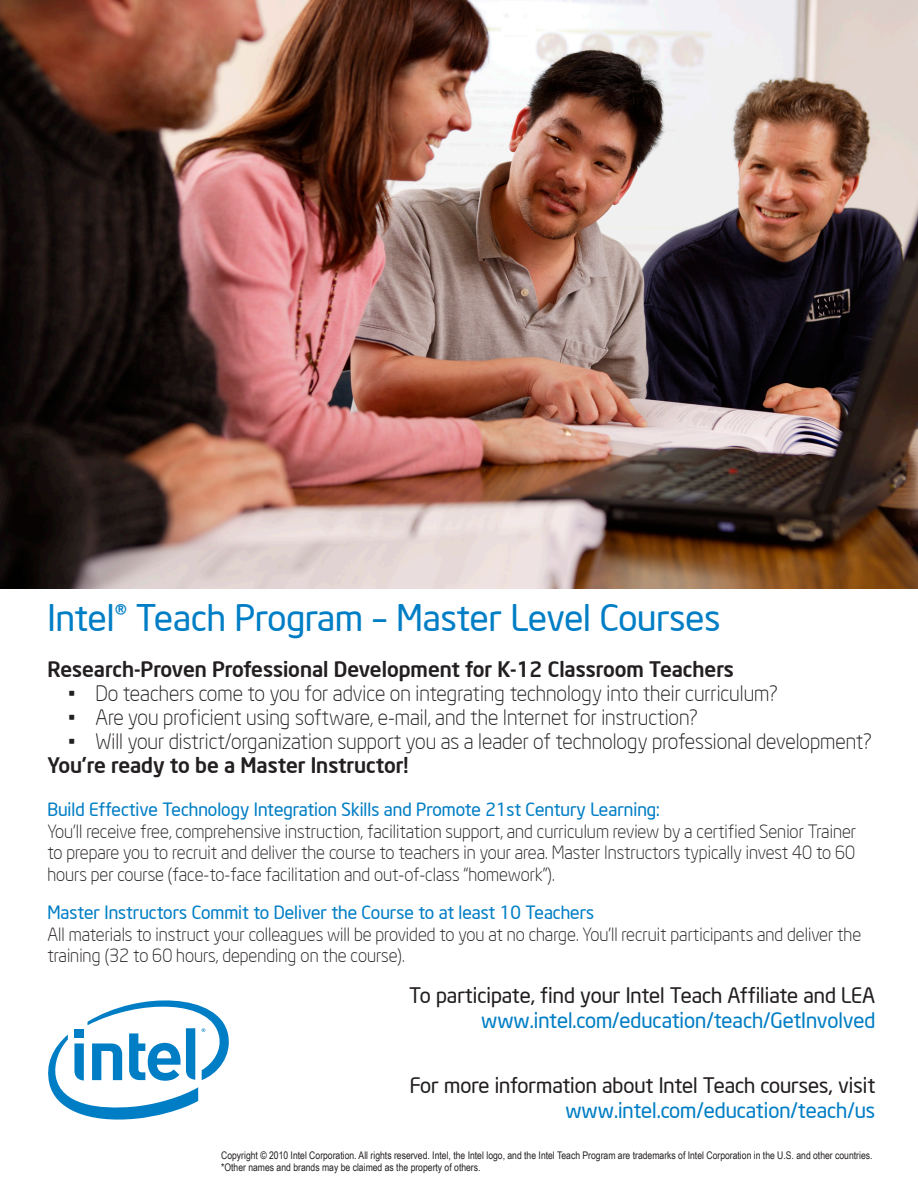
<style>
.page{position:relative;width:918px;height:1188px;background:#fff}
.page>*{position:absolute;margin:0;border:0;box-sizing:border-box;transform-origin:0 0}
.t1{font:36px "Neo Sans Intel";color:#007ec5}
.t2{font:300 21px "Neo Sans Intel";color:#231f20}
.t3{font:500 21px "Neo Sans Intel";color:#231f20}
.t4{font:21px "Neo Sans Intel";color:#231f20}
.t5{font:21px "Neo Sans Intel";color:#007ec5}
.t6{font:300 18px/21.6px "Neo Sans Intel";color:#231f20;text-align:justify}
.t7{font:18px "Neo Sans Intel";color:#007ec5}
.t8{font:10.5px/12px "Arial Narrow";color:#231f20}
</style>
<div class="page">
<img style="left:0;top:0;width:918px;height:589px">
<svg style="left:48px;top:1000px;width:181px;height:120px"></svg>
<p class="t1" style="left:47px;top:596px;width:675px">Intel® Teach Program – Master Level Courses</p>
<p class="t3" style="left:47px;top:656px;width:688px">Research-Proven Professional Development for K-12 Classroom Teachers</p>
<p class="t2" style="left:68px;top:681px;width:711px">• Do teachers come to you for advice on integrating technology into their curriculum?</p>
<p class="t2" style="left:68px;top:705px;width:631px">• Are you proficient using software, e-mail, and the Internet for instruction?</p>
<p class="t2" style="left:68px;top:729px;width:805px">• Will your district/organization support you as a leader of technology professional development?</p>
<p class="t3" style="left:47px;top:752px;width:362px">You’re ready to be a Master Instructor!</p>
<p class="t7" style="left:47px;top:799px;width:614px">Build Effective Technology Integration Skills and Promote 21st Century Learning:</p>
<p class="t6" style="left:47px;top:820px;width:810px">You’ll receive free, comprehensive instruction, facilitation support, and curriculum review by a certified Senior Trainer to prepare you to recruit and deliver the course to teachers in your area. Master Instructors typically invest 40 to 60 hours per course (face-to-face facilitation and out-of-class “homework”).</p>
<p class="t7" style="left:47px;top:902px;width:548px">Master Instructors Commit to Deliver the Course to at least 10 Teachers</p>
<p class="t6" style="left:47px;top:923px;width:815px">All materials to instruct your colleagues will be provided to you at no charge. You’ll recruit participants and deliver the training (32 to 60 hours, depending on the course).</p>
<p class="t4" style="left:409px;top:982px;width:468px">To participate, find your Intel Teach Affiliate and LEA</p>
<p class="t5" style="left:481px;top:1007px;width:396px">www.intel.com/education/teach/GetInvolved</p>
<p class="t4" style="left:410px;top:1073px;width:467px">For more information about Intel Teach courses, visit</p>
<p class="t5" style="left:565px;top:1098px;width:311px">www.intel.com/education/teach/us</p>
<p class="t8" style="left:221px;top:1149px;width:653px">Copyright © 2010 Intel Corporation. All rights reserved. Intel, the Intel logo, and the Intel Teach Program are trademarks of Intel Corporation in the U.S. and other countries. *Other names and brands may be claimed as the property of others.</p>
</div>
